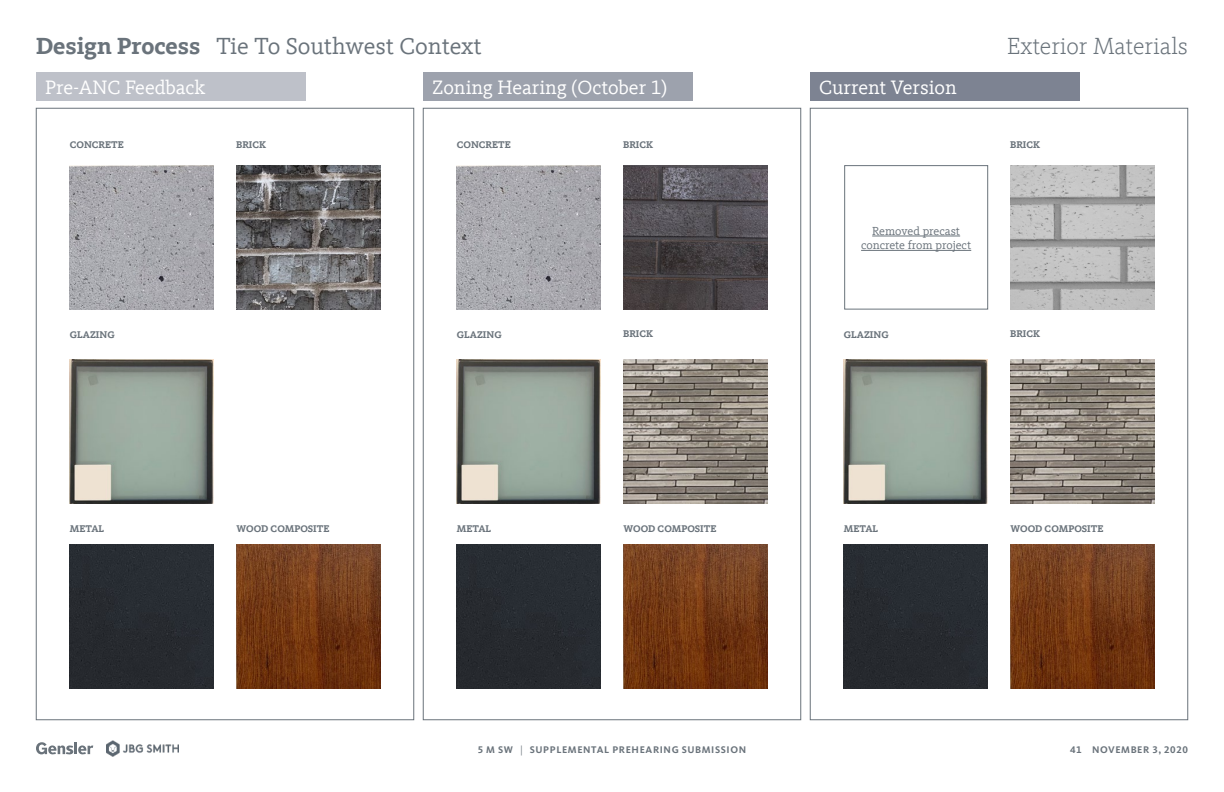
<style>
.page{position:relative;width:1224px;height:792px;background:#fff}
.page>*{position:absolute;margin:0;border:0;box-sizing:border-box;transform-origin:0 0}
.t1{font:24px "Kievit Slab Offc";letter-spacing:-.005em;color:#6a737b}
.t2{font:300 24px "Kievit Slab Offc";color:#6a737b}
.t3{font:20px "Kievit Slab Offc";color:#fff}
.t4{font:12px/14.4px "Kievit Slab Offc";color:#6a737b;text-align:center}
.t5{font:700 10px "Kievit Slab Offc";color:#6a737b}
.t6{font:700 10px "Kievit OT";letter-spacing:.06em;color:#6a737b}
.s1{font-weight:700}
.s2{font-weight:400}
</style>
<div class="page">
<img style="left:107px;top:740px;width:72px;height:16px">
<svg style="left:36px;top:742px;width:57px;height:12px"></svg>
<div style="left:423px;top:72px;width:270px;height:29px;background:#9da2ad"></div>
<div style="left:810px;top:72px;width:270px;height:29px;background:#7d8392"></div>
<div style="left:36px;top:72px;width:270px;height:29px;background:#bec1c9"></div>
<div style="left:416px;top:101px;width:391px;height:625px;background:#fff;opacity:.75"></div>
<div style="left:803px;top:101px;width:391px;height:625px;background:#fff;opacity:.75"></div>
<div style="left:29px;top:101px;width:391px;height:625px;background:#fff;opacity:.75"></div>
<h1 class="t1" style="left:36px;top:32px;width:447px"><span class="s1">Design Process</span> Tie To Southwest Context</h1>
<h1 class="t2" style="left:1007px;top:33px;width:182px">Exterior Materials</h1>
<h2 class="t3" style="left:45px;top:76px;width:162px">Pre-ANC Feedback</h2>
<h2 class="t3" style="left:432px;top:76px;width:237px">Zoning Hearing (October 1)</h2>
<h2 class="t3" style="left:819px;top:76px;width:139px">Current Version</h2>
<p class="t5" style="left:70px;top:139px;width:55px">CONCRETE</p>
<p class="t5" style="left:236px;top:139px;width:31px">BRICK</p>
<p class="t5" style="left:457px;top:139px;width:55px">CONCRETE</p>
<p class="t5" style="left:623px;top:139px;width:31px">BRICK</p>
<p class="t4" style="left:861px;top:224px;width:112px">Removed precast concrete from project</p>
<p class="t5" style="left:1010px;top:139px;width:31px">BRICK</p>
<p class="t5" style="left:70px;top:329px;width:46px">GLAZING</p>
<p class="t5" style="left:70px;top:523px;width:36px">METAL</p>
<p class="t5" style="left:237px;top:523px;width:94px">WOOD COMPOSITE</p>
<p class="t5" style="left:457px;top:329px;width:46px">GLAZING</p>
<p class="t5" style="left:623px;top:328px;width:31px">BRICK</p>
<p class="t5" style="left:457px;top:523px;width:36px">METAL</p>
<p class="t5" style="left:624px;top:523px;width:94px">WOOD COMPOSITE</p>
<p class="t5" style="left:844px;top:329px;width:46px">GLAZING</p>
<p class="t5" style="left:1010px;top:328px;width:31px">BRICK</p>
<p class="t5" style="left:844px;top:523px;width:36px">METAL</p>
<p class="t5" style="left:1011px;top:523px;width:94px">WOOD COMPOSITE</p>
<p class="t6" style="left:478px;top:744px;width:270px">5 M SW <span class="s2">|</span> SUPPLEMENTAL PREHEARING SUBMISSION</p>
<p class="t6" style="left:1070px;top:744px;width:119px">41 NOVEMBER 3, 2020</p>
</div>
